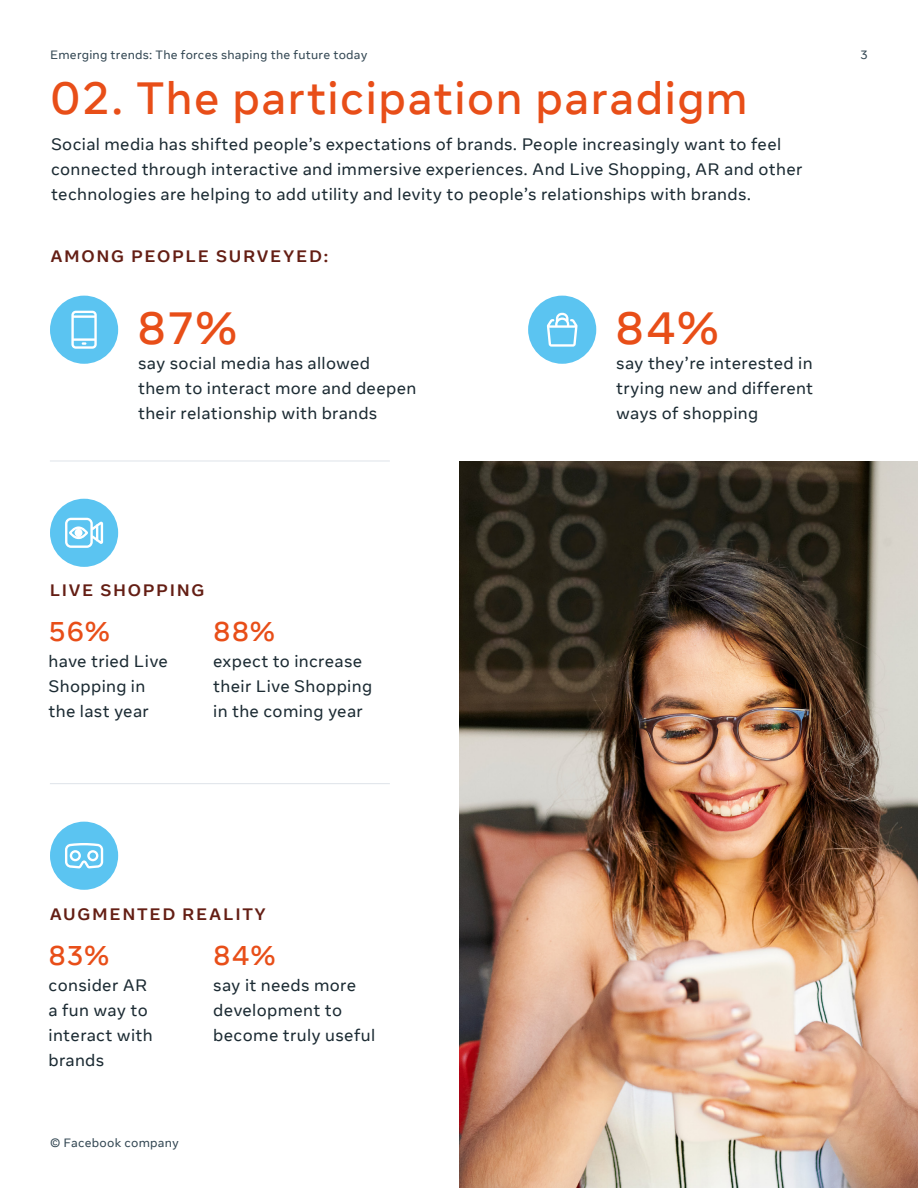
<style>
.page{position:relative;width:918px;height:1188px;background:#fff}
.page>*{position:absolute;margin:0;border:0;box-sizing:border-box;transform-origin:0 0}
.t1{font:500 45px "Optimistic Display";letter-spacing:.035em;color:#e84e18}
.t2{font:500 27px "Optimistic Display";letter-spacing:.035em;color:#e84e18}
.t3{font:16.5px/24.8px "Optimistic Text";letter-spacing:.02em;color:#1c2b33}
.t4{font:700 16.5px "Optimistic Text";letter-spacing:.1em;color:#641e14}
.t5{font:12px "Optimistic Text";letter-spacing:.02em;color:#344854}
</style>
<div class="page">
<hr style="left:50px;top:461px;width:340px;height:1px;background:#dee3e9">
<hr style="left:50px;top:783px;width:340px;height:1px;background:#dee3e9">
<div style="left:50px;top:296px;width:68px;height:68px;background:#5bc4f1;border-radius:50%"></div>
<div style="left:50px;top:499px;width:68px;height:68px;background:#5bc4f1;border-radius:50%"></div>
<div style="left:50px;top:822px;width:68px;height:68px;background:#5bc4f1;border-radius:50%"></div>
<div style="left:528px;top:296px;width:68px;height:68px;background:#5bc4f1;border-radius:50%"></div>
<svg style="left:71px;top:311px;width:26px;height:38px"></svg>
<svg style="left:547px;top:313px;width:31px;height:34px"></svg>
<svg style="left:65px;top:843px;width:38px;height:26px"></svg>
<svg style="left:65px;top:518px;width:38px;height:30px"></svg>
<img style="left:459px;top:461px;width:459px;height:727px">
<p class="t5" style="left:50px;top:47px;width:319px">Emerging trends: The forces shaping the future today</p>
<p class="t5" style="left:861px;top:47px;width:9px">3</p>
<h1 class="t1" style="left:50px;top:72px;width:699px">02. The participation paradigm</h1>
<p class="t3" style="left:51px;top:132px;width:753px">Social media has shifted people’s expectations of brands. People increasingly want to feel connected through interactive and immersive experiences. And Live Shopping, AR and other technologies are helping to add utility and levity to people’s relationships with brands.</p>
<p class="t4" style="left:50px;top:245px;width:279px">AMONG PEOPLE SURVEYED:</p>
<h1 class="t1" style="left:137px;top:301px;width:101px">87%</h1>
<h1 class="t1" style="left:615px;top:301px;width:105px">84%</h1>
<p class="t3" style="left:138px;top:352px;width:280px">say social media has allowed them to interact more and deepen their relationship with brands</p>
<p class="t3" style="left:616px;top:352px;width:198px;text-align:justify">say they’re interested in trying new and different ways of shopping</p>
<p class="t4" style="left:50px;top:579px;width:156px">LIVE SHOPPING</p>
<h2 class="t2" style="left:49px;top:616px;width:63px">56%</h2>
<p class="t3" style="left:49px;top:650px;width:121px">have tried Live<br>Shopping in the last year</p>
<h2 class="t2" style="left:213px;top:616px;width:63px">88%</h2>
<p class="t3" style="left:213px;top:650px;width:160px">expect to increase their Live Shopping in the coming year</p>
<p class="t4" style="left:50px;top:904px;width:218px">AUGMENTED REALITY</p>
<h2 class="t2" style="left:49px;top:940px;width:62px">83%</h2>
<p class="t3" style="left:49px;top:974px;width:106px">consider AR a fun way to interact with brands</p>
<p class="t5" style="left:50px;top:1135px;width:130px">© Facebook company</p>
<h2 class="t2" style="left:213px;top:940px;width:63px">84%</h2>
<p class="t3" style="left:213px;top:974px;width:163px">say it needs more development to become truly useful</p>
</div>
